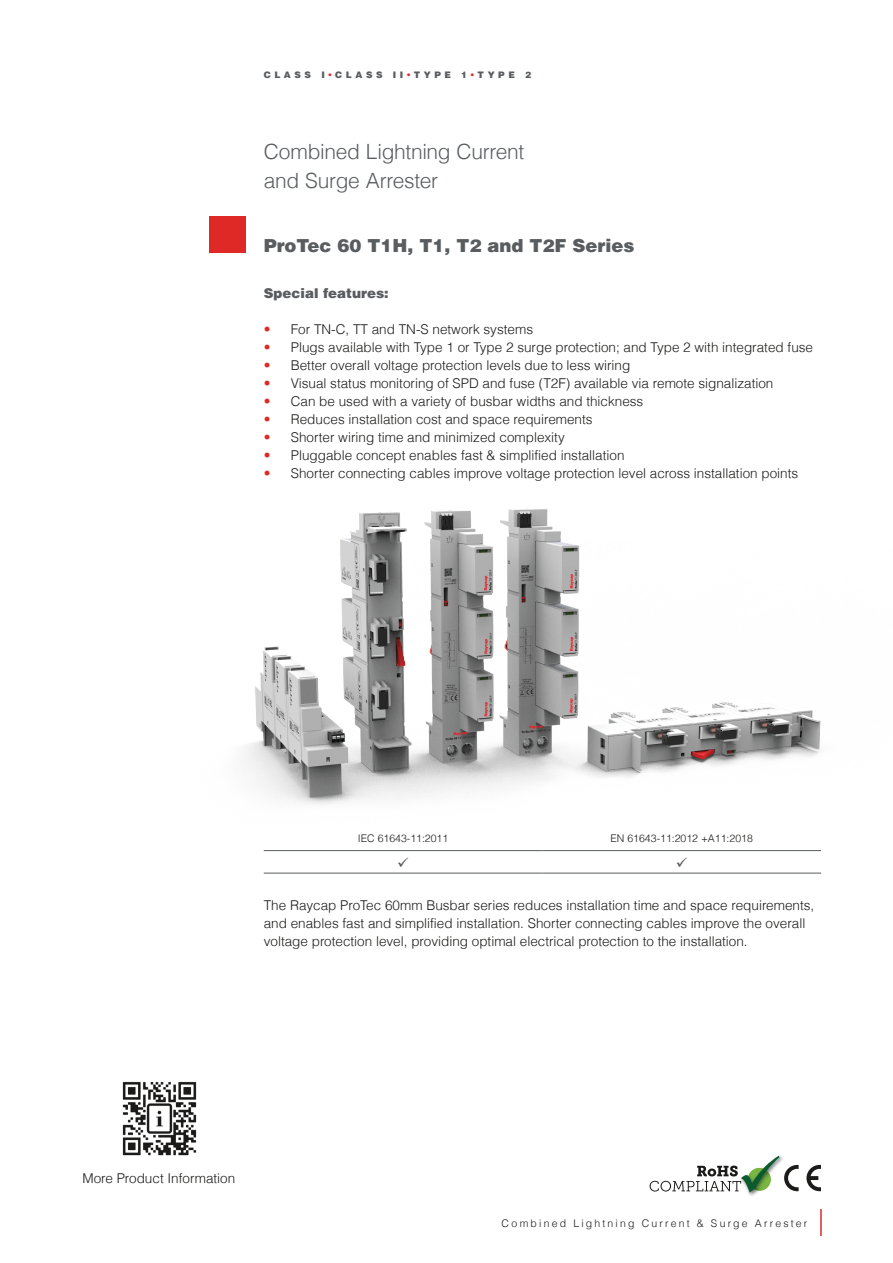
<style>
.page{position:relative;width:893px;height:1263px;background:#fff}
.page>*{position:absolute;margin:0;border:0;box-sizing:border-box;transform-origin:0 0}
.t1{font:300 21px "Helvetica LT Com";letter-spacing:-.015em;color:#595d5f}
.Subhead{font:900 18px "Helvetica Com";color:#595d5f}
.t2{font:300 13.5px/18px "Helvetica LT Com";color:#1b1b1a}
.t3{font:900 13.5px "Helvetica Com";color:#595d5f}
.t4{font:300 10.5px "Helvetica LT Com";color:#1b1b1a}
.t5{font:300 10.5px "Helvetica LT Com";letter-spacing:.2em;color:#1b1b1a}
.t6{font:900 9px "Helvetica Com";letter-spacing:.4em;color:#595d5f}
.s1{font-family:"Helvetica LT Com";font-weight:400;color:#df2926}
.s2{color:#df2926}
</style>
<div class="page">
<hr style="left:820px;top:1209px;width:2px;height:27px;background:#df2926">
<div style="left:210px;top:216px;width:36px;height:36px;background:#df2926"></div>
<img style="left:748px;top:1155px;width:33px;height:41px">
<img style="left:244px;top:508px;width:578px;height:366px">
<hr style="left:264px;top:850px;width:278px;height:1px;background:#595d5f">
<hr style="left:542px;top:850px;width:279px;height:1px;background:#595d5f">
<hr style="left:264px;top:873px;width:278px;height:1px;background:#595d5f">
<hr style="left:542px;top:873px;width:279px;height:1px;background:#595d5f">
<img style="left:122px;top:1081px;width:74px;height:75px">
<svg style="left:650px;top:1156px;width:171px;height:37px"></svg>
<svg style="left:398px;top:857px;width:10px;height:10px"></svg>
<svg style="left:677px;top:857px;width:10px;height:10px"></svg>
<p class="t6" style="left:264px;top:69px;width:269px">CLASS I<span class="s1">•</span>CLASS II<span class="s1">•</span>TYPE 1<span class="s1">•</span>TYPE 2</p>
<p class="t1" style="left:264px;top:139px;width:262px">Combined Lightning Current</p>
<p class="t1" style="left:264px;top:167px;width:176px">and Surge Arrester</p>
<p class="Subhead" style="left:264px;top:234px;width:372px">ProTec 60 T1H, T1, T2 and T2F Series</p>
<p class="t3" style="left:264px;top:284px;width:127px">Special features:</p>
<p class="t2" style="left:264px;top:320px;width:271px"><span class="s2">•</span> For TN-C, TT and TN-S network systems</p>
<p class="t2" style="left:264px;top:338px;width:551px"><span class="s2">•</span> Plugs available with Type 1 or Type 2 surge protection; and Type 2 with integrated fuse</p>
<p class="t2" style="left:264px;top:356px;width:368px"><span class="s2">•</span> Better overall voltage protection levels due to less wiring</p>
<p class="t2" style="left:264px;top:374px;width:511px"><span class="s2">•</span> Visual status monitoring of SPD and fuse (T2F) available via remote signalization</p>
<p class="t2" style="left:264px;top:392px;width:381px"><span class="s2">•</span> Can be used with a variety of busbar widths and thickness</p>
<p class="t2" style="left:264px;top:410px;width:330px"><span class="s2">•</span> Reduces installation cost and space requirements</p>
<p class="t2" style="left:264px;top:428px;width:303px"><span class="s2">•</span> Shorter wiring time and minimized complexity</p>
<p class="t2" style="left:264px;top:446px;width:362px"><span class="s2">•</span> Pluggable concept enables fast &amp; simplified installation</p>
<p class="t2" style="left:264px;top:464px;width:536px"><span class="s2">•</span> Shorter connecting cables improve voltage protection level across installation points</p>
<p class="t4" style="left:358px;top:831px;width:92px">IEC 61643-11:2011</p>
<p class="t4" style="left:611px;top:831px;width:144px">EN 61643-11:2012 +A11:2018</p>
<p class="t2" style="left:264px;top:896px;width:552px">The Raycap ProTec 60mm Busbar series reduces installation time and space requirements, and enables fast and simplified installation. Shorter connecting cables improve the overall voltage protection level, providing optimal electrical protection to the installation.</p>
<p class="t2" style="left:82px;top:1169px;width:154px">More Product Information</p>
<p class="t5" style="left:502px;top:1217px;width:307px">Combined Lightning Current &amp; Surge Arrester</p>
</div>
